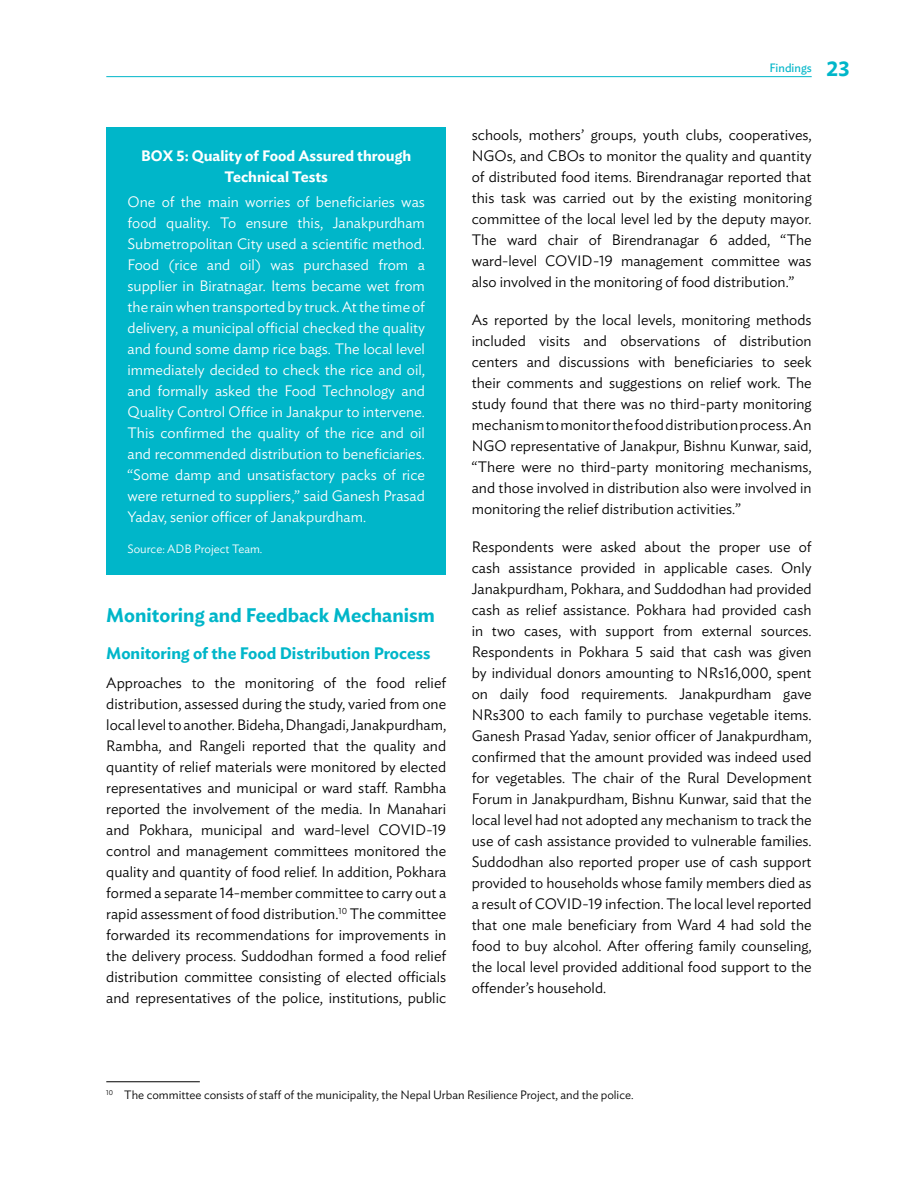
<style>
.page{position:relative;width:918px;height:1188px;background:#fff}
.page>*{position:absolute;margin:0;border:0;box-sizing:border-box;transform-origin:0 0}
.t1{font:600 19.5px "Ideal Sans";color:#00b6c9}
.t2{font:600 16.5px "Ideal Sans";color:#00b6c9}
.t3{font:300 15px/21px "Ideal Sans";color:#000;text-align:justify}
.t4{font:300 15px/21px "Ideal Sans";color:#fff;text-align:justify}
.t5{font:600 15px/21px "Ideal Sans";color:#fff;text-align:center}
.t6{font:300 12px "Ideal Sans";color:#000}
.t7{font:300 12px "Ideal Sans";color:#fff}
.t8{font:12px "Ideal Sans";color:#00b6c9}
.s1{font-weight:600;font-size:21px}
</style>
<div class="page">
<hr style="left:106px;top:76px;width:706px;height:1px;background:#00b6c9">
<div style="left:106px;top:128px;width:340px;height:447px;background:#00b6c9"></div>
<hr style="left:106px;top:1082px;width:94px;height:1px;background:#000">
<p class="t5" style="left:141px;top:144px;width:272px">BOX 5: Quality of Food Assured through<br>Technical Tests</p>
<p class="t4" style="left:128px;top:190px;width:299px">One of the main worries of beneficiaries was food quality. To ensure this, Janakpurdham Submetropolitan City used a scientific method.<br>Food (rice and oil) was purchased from a supplier in Biratnagar. Items became wet from the rain when transported by truck. At the time of delivery, a municipal official checked the quality and found some damp rice bags. The local level immediately decided to check the rice and oil, and formally asked the Food Technology and Quality Control Office in Janakpur to intervene.<br>This confirmed the quality of the rice and oil and recommended distribution to beneficiaries. “Some damp and unsatisfactory packs of rice were returned to suppliers,” said Ganesh Prasad Yadav, senior officer of Janakpurdham.</p>
<p class="t7" style="left:128px;top:540px;width:136px">Source: ADB Project Team.</p>
<h1 class="t1" style="left:106px;top:600px;width:330px">Monitoring and Feedback Mechanism</h1>
<p class="t2" style="left:106px;top:640px;width:326px">Monitoring of the Food Distribution Process</p>
<p class="t3" style="left:106px;top:671px;width:341px">Approaches to the monitoring of the food relief distribution, assessed during the study, varied from one local level to another. Bideha, Dhangadi, Janakpurdham, Rambha, and Rangeli reported that the quality and quantity of relief materials were monitored by elected representatives and municipal or ward staff. Rambha reported the involvement of the media. In Manahari and Pokhara, municipal and ward-level COVID-19 control and management committees monitored the quality and quantity of food relief. In addition, Pokhara formed a separate 14-member committee to carry out a rapid assessment of food distribution.<sup>10</sup> The committee forwarded its recommendations for improvements in the delivery process. Suddodhan formed a food relief distribution committee consisting of elected officials and representatives of the police, institutions, public</p>
<p class="t8" style="left:770px;top:59px;width:82px">Findings <span class="s1">23</span></p>
<p class="t3" style="left:472px;top:123px;width:341px">schools, mothers’ groups, youth clubs, cooperatives, NGOs, and CBOs to monitor the quality and quantity of distributed food items. Birendranagar reported that this task was carried out by the existing monitoring committee of the local level led by the deputy mayor.<br>The ward chair of Birendranagar 6 added, “The ward-level COVID-19 management committee was also involved in the monitoring of food distribution.”</p>
<p class="t3" style="left:472px;top:308px;width:341px">As reported by the local levels, monitoring methods included visits and observations of distribution centers and discussions with beneficiaries to seek their comments and suggestions on relief work. The study found that there was no third-party monitoring mechanism to monitor the food distribution process. An NGO representative of Janakpur, Bishnu Kunwar, said, “There were no third-party monitoring mechanisms, and those involved in distribution also were involved in monitoring the relief distribution activities.”</p>
<p class="t3" style="left:472px;top:535px;width:341px">Respondents were asked about the proper use of cash assistance provided in applicable cases. Only Janakpurdham, Pokhara, and Suddodhan had provided cash as relief assistance. Pokhara had provided cash in two cases, with support from external sources.<br>Respondents in Pokhara 5 said that cash was given by individual donors amounting to NRs16,000, spent on daily food requirements. Janakpurdham gave NRs300 to each family to purchase vegetable items.<br>Ganesh Prasad Yadav, senior officer of Janakpurdham, confirmed that the amount provided was indeed used for vegetables. The chair of the Rural Development Forum in Janakpurdham, Bishnu Kunwar, said that the local level had not adopted any mechanism to track the use of cash assistance provided to vulnerable families.<br>Suddodhan also reported proper use of cash support provided to households whose family members died as a result of COVID-19 infection. The local level reported that one male beneficiary from Ward 4 had sold the food to buy alcohol. After offering family counseling, the local level provided additional food support to the offender’s household.</p>
<p class="t6" style="left:106px;top:1086px;width:529px"><sup>10</sup> The committee consists of staff of the municipality, the Nepal Urban Resilience Project, and the police.</p>
</div>
